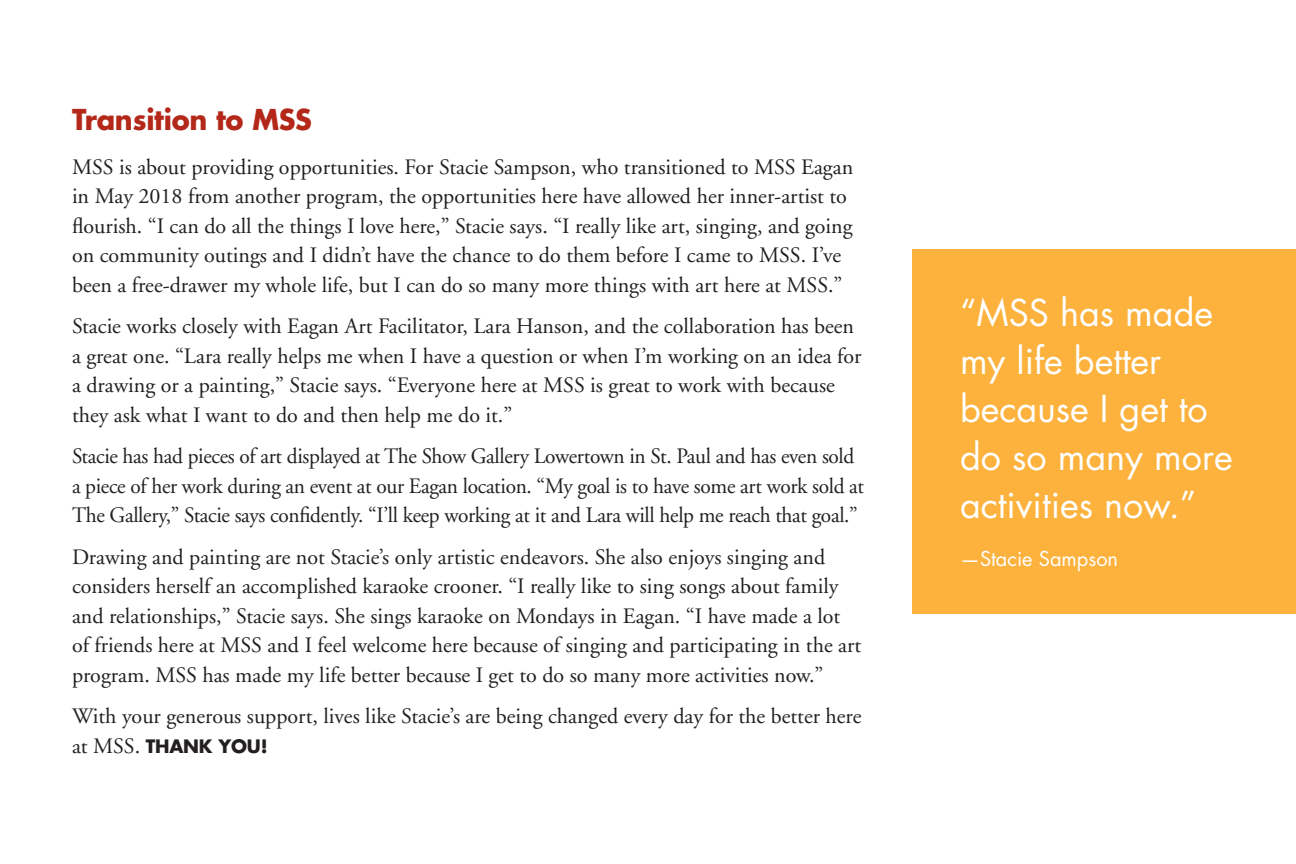
<style>
.page{position:relative;width:1296px;height:864px;background:#fff}
.page>*{position:absolute;margin:0;border:0;box-sizing:border-box;transform-origin:0 0}
.t1{font:36px/48px "Futura";color:#fff}
.t2{font:700 28px "Futura";letter-spacing:-.01em;color:#b32819}
.t3{font:22px/29.6px "Adobe Garamond";color:#231f20}
.t4{font:20px "Futura";color:#fff}
.t5{font:700 18px "Futura";letter-spacing:-.01em;color:#231f20}
.s1{font-family:"Adobe Garamond";font-weight:400;font-size:22px}
</style>
<div class="page">
<div style="left:912px;top:250px;width:384px;height:364px;background:#fcb23d"></div>
<p class="t2" style="left:72px;top:101px;width:242px">Transition to MSS</p>
<p class="t3" style="left:72px;top:153px;width:783px">MSS is about providing opportunities. For Stacie Sampson, who transitioned to MSS Eagan in May 2018 from another program, the opportunities here have allowed her inner-artist to flourish. “I can do all the things I love here,” Stacie says. “I really like art, singing, and going on community outings and I didn’t have the chance to do them before I came to MSS. I’ve been a free-drawer my whole life, but I can do so many more things with art here at MSS.”</p>
<p class="t3" style="left:72px;top:312px;width:791px">Stacie works closely with Eagan Art Facilitator, Lara Hanson, and the collaboration has been a great one. “Lara really helps me when I have a question or when I’m working on an idea for a drawing or a painting,” Stacie says. “Everyone here at MSS is great to work with because they ask what I want to do and then help me do it.”</p>
<p class="t3" style="left:72px;top:442px;width:794px">Stacie has had pieces of art displayed at The Show Gallery Lowertown in St. Paul and has even sold a piece of her work during an event at our Eagan location. “My goal is to have some art work sold at<br>The Gallery,” Stacie says confidently. “I’ll keep working at it and Lara will help me reach that goal.”</p>
<p class="t3" style="left:72px;top:543px;width:791px">Drawing and painting are not Stacie’s only artistic endeavors. She also enjoys singing and considers herself an accomplished karaoke crooner. “I really like to sing songs about family and relationships,” Stacie says. She sings karaoke on Mondays in Eagan. “I have made a lot of friends here at MSS and I feel welcome here because of singing and participating in the art program. MSS has made my life better because I get to do so many more activities now.”</p>
<p class="t3" style="left:72px;top:702px;width:791px">With your generous support, lives like Stacie’s are being changed every day for the better here</p>
<p class="t5" style="left:72px;top:735px;width:197px"><span class="s1">at MSS.</span> THANK YOU!</p>
<h1 class="t1" style="left:960px;top:289px;width:274px">“MSS has made my life better because I get to do so many more activities now.”</h1>
<p class="t4" style="left:960px;top:546px;width:160px">—Stacie Sampson</p>
</div>
